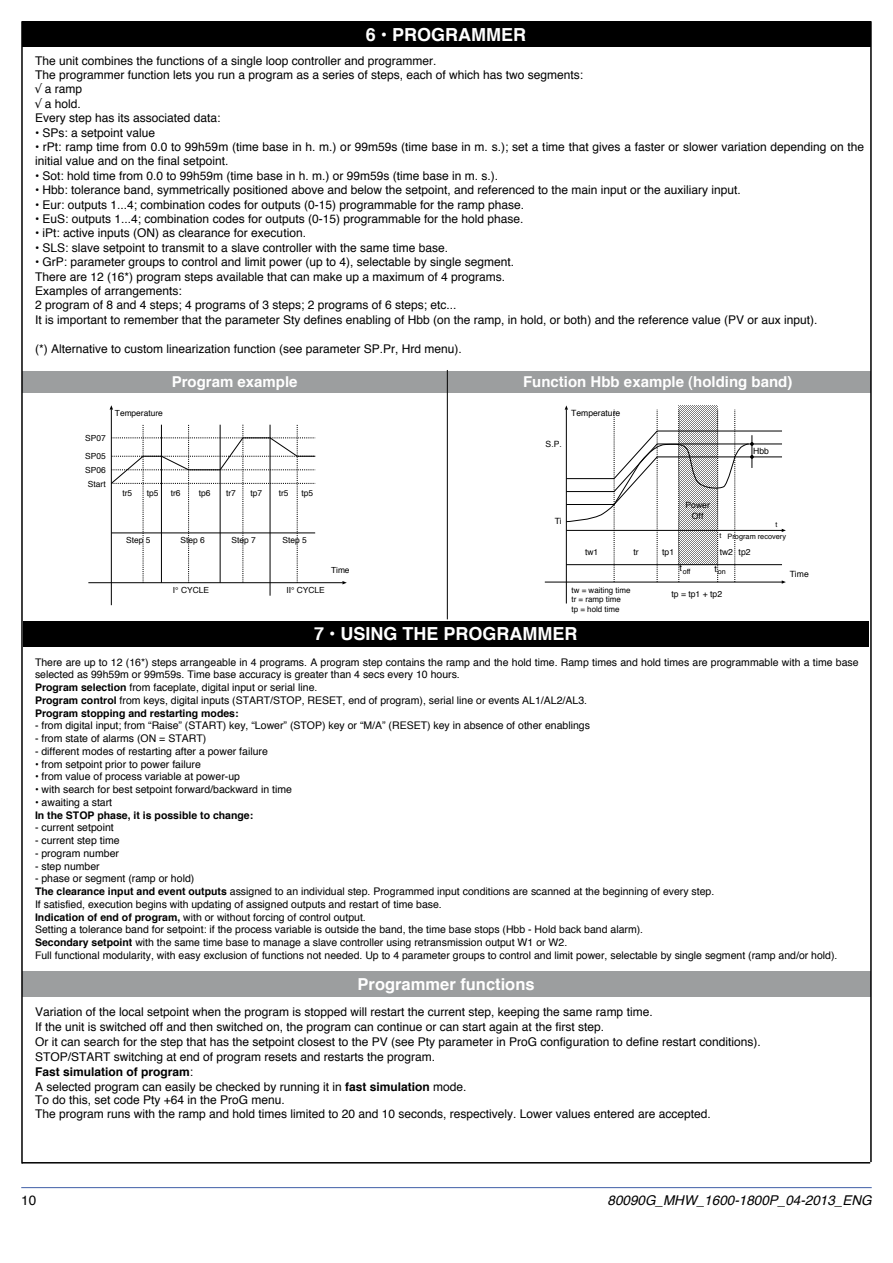
<style>
.page{position:relative;width:893px;height:1263px;background:#fff}
.page>*{position:absolute;margin:0;border:0;box-sizing:border-box;transform-origin:0 0}
.t1{font:700 18px "Helvetica";color:#fff}
.t2{font:700 16.5px "Helvetica";color:#fff}
.t3{font:700 15px "Helvetica";color:#fff}
.t4{font:italic 13.5px "Helvetica";color:#000}
.t5{font:13.5px "Helvetica";color:#000}
.t6{font:12px/14.4px "Helvetica";color:#000}
.t7{font:10.5px/12.8px "Helvetica";color:#000}
.t8{font:700 10.5px "Helvetica";color:#000}
.t9{font:8.55px/10.4px "Helvetica";color:#000;text-align:center}
.t10{font:8.4px "Helvetica";color:#000}
.t11{font:7.95px/9.6px "Helvetica";color:#000}
.t12{font:7.35px "Helvetica";color:#000}
.t13{font:7.2px "Helvetica";color:#000}
.s1{font-weight:700}
</style>
<div class="page">
<div style="left:22px;top:971px;width:848px;height:25px;background:#9c9e9f"></div>
<div style="left:23px;top:621px;width:846px;height:25px;background:#000"></div>
<div style="left:445px;top:371px;width:425px;height:21px;background:#9c9e9f"></div>
<div style="left:22px;top:371px;width:425px;height:21px;background:#9c9e9f"></div>
<div style="left:22px;top:21px;width:848px;height:26px;background:#000"></div>
<hr style="left:447px;top:370px;width:1px;height:249px;background:#000">
<hr style="left:111px;top:409px;width:1px;height:196px;background:#000">
<svg style="left:110px;top:405px;width:3px;height:5px"></svg>
<hr style="left:88px;top:582px;width:255px;height:1px;background:#000">
<svg style="left:342px;top:581px;width:5px;height:3px"></svg>
<hr style="left:270px;top:425px;width:1px;height:171px;background:#000">
<svg style="left:110px;top:425px;width:206px;height:158px"></svg>
<hr style="left:545px;top:582px;width:237px;height:1px;background:#000">
<hr style="left:566px;top:409px;width:1px;height:194px;background:#000">
<svg style="left:565px;top:405px;width:221px;height:179px"></svg>
<hr style="left:21px;top:21px;width:2px;height:1142px;background:#000">
<hr style="left:22px;top:1162px;width:848px;height:1px;background:#000">
<hr style="left:870px;top:21px;width:2px;height:1141px;background:#000">
<hr style="left:21px;top:1187px;width:851px;height:1px;background:#5571b0">
<h1 class="t1" style="left:366px;top:20px;width:162px">6 • PROGRAMMER</h1>
<p class="t6" style="left:35px;top:53px;width:550px">The unit combines the functions of a single loop controller and programmer.<br>The programmer function lets you run a program as a series of steps, each of which has two segments: √ a ramp<br>√ a hold.<br>Every step has its associated data:</p>
<p class="t6" style="left:35px;top:125px;width:122px">• SPs: a setpoint value</p>
<p class="t6" style="left:35px;top:140px;width:831px">• rPt: ramp time from 0.0 to 99h59m (time base in h. m.) or 99m59s (time base in m. s.); set a time that gives a faster or slower variation depending on the initial value and on the final setpoint.</p>
<p class="t6" style="left:35px;top:169px;width:465px">• Sot: hold time from 0.0 to 99h59m (time base in h. m.) or 99m59s (time base in m. s.).</p>
<p class="t6" style="left:35px;top:183px;width:707px">• Hbb: tolerance band, symmetrically positioned above and below the setpoint, and referenced to the main input or the auxiliary input.</p>
<p class="t6" style="left:35px;top:197px;width:491px">• Eur: outputs 1...4; combination codes for outputs (0-15) programmable for the ramp phase.</p>
<p class="t6" style="left:35px;top:212px;width:490px">• EuS: outputs 1...4; combination codes for outputs (0-15) programmable for the hold phase.</p>
<p class="t6" style="left:35px;top:226px;width:272px">• iPt: active inputs (ON) as clearance for execution.</p>
<p class="t6" style="left:35px;top:241px;width:415px">• SLS: slave setpoint to transmit to a slave controller with the same time base.</p>
<p class="t6" style="left:35px;top:255px;width:784px">• GrP: parameter groups to control and limit power (up to 4), selectable by single segment.<br>There are 12 (16*) program steps available that can make up a maximum of 4 programs.<br>Examples of arrangements:<br>2 program of 8 and 4 steps; 4 programs of 3 steps; 2 programs of 6 steps; etc...<br>It is important to remember that the parameter Sty defines enabling of Hbb (on the ramp, in hold, or both) and the reference value (PV or aux input).</p>
<p class="t6" style="left:35px;top:341px;width:428px">(*) Alternative to custom linearization function (see parameter SP.Pr, Hrd menu).</p>
<p class="t10" style="left:85px;top:431px;width:22px">SP07</p>
<p class="t10" style="left:85px;top:450px;width:22px">SP05</p>
<p class="t10" style="left:85px;top:463px;width:22px">SP06</p>
<p class="t10" style="left:88px;top:478px;width:19px">Start</p>
<p class="t10" style="left:115px;top:406px;width:50px">Temperature</p>
<p class="t3" style="left:172px;top:370px;width:127px">Program example</p>
<p class="t3" style="left:523px;top:370px;width:271px">Function Hbb example (holding band)</p>
<p class="t9" style="left:546px;top:439px;width:18px">S.P.</p>
<p class="t9" style="left:571px;top:408px;width:51px">Temperature</p>
<p class="t9" style="left:753px;top:446px;width:17px">Hbb</p>
<p class="t10" style="left:122px;top:486px;width:11px">tr5</p>
<p class="t10" style="left:147px;top:486px;width:13px">tp5</p>
<p class="t10" style="left:171px;top:486px;width:11px">tr6</p>
<p class="t10" style="left:199px;top:486px;width:13px">tp6</p>
<p class="t10" style="left:226px;top:486px;width:11px">tr7</p>
<p class="t10" style="left:251px;top:486px;width:13px">tp7</p>
<p class="t10" style="left:279px;top:486px;width:11px">tr5</p>
<p class="t10" style="left:302px;top:486px;width:13px">tp5</p>
<p class="t10" style="left:126px;top:534px;width:26px">Step 5</p>
<p class="t10" style="left:181px;top:534px;width:26px">Step 6</p>
<p class="t10" style="left:232px;top:534px;width:26px">Step 7</p>
<p class="t10" style="left:282px;top:534px;width:26px">Step 5</p>
<p class="t9" style="left:555px;top:516px;width:9px">Ti</p>
<p class="t9" style="left:685px;top:500px;width:26px">Power<br>Off</p>
<p class="t13" style="left:775px;top:519px;width:3px">t</p>
<p class="t13" style="left:720px;top:529px;width:3px">t</p>
<p class="t12" style="left:728px;top:530px;width:60px">Program recovery</p>
<p class="t9" style="left:585px;top:547px;width:15px">tw1</p>
<p class="t9" style="left:633px;top:547px;width:7px">tr</p>
<p class="t9" style="left:662px;top:547px;width:13px">tp1</p>
<p class="t9" style="left:720px;top:547px;width:32px">tw2 tp2</p>
<p class="t9" style="left:671px;top:589px;width:52px">tp = tp1 + tp2</p>
<p class="t10" style="left:331px;top:564px;width:20px">Time</p>
<p class="t13" style="left:680px;top:566px;width:12px"><sup>t</sup>off</p>
<p class="t13" style="left:715px;top:566px;width:13px"><sup>t</sup>on</p>
<p class="t10" style="left:173px;top:583px;width:37px">I° CYCLE</p>
<p class="t10" style="left:286px;top:583px;width:40px">II° CYCLE</p>
<p class="t11" style="left:572px;top:585px;width:61px">tw = waiting time tr = ramp time<br>tp = hold time</p>
<p class="t9" style="left:790px;top:569px;width:21px">Time</p>
<h1 class="t1" style="left:314px;top:619px;width:265px">7 • USING THE PROGRAMMER</h1>
<p class="t7" style="left:35px;top:656px;width:825px">There are up to 12 (16*) steps arrangeable in 4 programs. A program step contains the ramp and the hold time. Ramp times and hold times are programmable with a time base selected as 99h59m or 99m59s. Time base accuracy is greater than 4 secs every 10 hours.<br><span class="s1">Program selection</span> from faceplate, digital input or serial line.<br><span class="s1">Program control</span> from keys, digital inputs (START/STOP, RESET, end of program), serial line or events AL1/AL2/AL3.<br><span class="s1">Program stopping and restarting modes:</span></p>
<p class="t7" style="left:35px;top:719px;width:556px">- from digital input; from “Raise” (START) key, “Lower” (STOP) key or “M/A” (RESET) key in absence of other enablings</p>
<p class="t7" style="left:35px;top:732px;width:173px">- from state of alarms (ON = START)</p>
<p class="t7" style="left:35px;top:745px;width:234px">- different modes of restarting after a power failure</p>
<p class="t7" style="left:35px;top:758px;width:167px">• from setpoint prior to power failure</p>
<p class="t7" style="left:35px;top:770px;width:207px">• from value of process variable at power-up</p>
<p class="t7" style="left:35px;top:783px;width:258px">• with search for best setpoint forward/backward in time</p>
<p class="t7" style="left:35px;top:796px;width:79px">• awaiting a start</p>
<p class="t8" style="left:35px;top:806px;width:220px">In the STOP phase, it is possible to change:</p>
<p class="t7" style="left:35px;top:821px;width:80px">- current setpoint</p>
<p class="t7" style="left:35px;top:834px;width:86px">- current step time</p>
<p class="t7" style="left:35px;top:847px;width:86px">- program number</p>
<p class="t7" style="left:35px;top:860px;width:66px">- step number</p>
<p class="t7" style="left:35px;top:872px;width:804px">- phase or segment (ramp or hold)<br><span class="s1">The clearance input and event outputs</span> assigned to an individual step. Programmed input conditions are scanned at the beginning of every step.<br>If satisfied, execution begins with updating of assigned outputs and restart of time base.<br><span class="s1">Indication of end of program,</span> with or without forcing of control output.<br>Setting a tolerance band for setpoint: if the process variable is outside the band, the time base stops (Hbb - Hold back band alarm).<br><span class="s1">Secondary setpoint</span> with the same time base to manage a slave controller using retransmission output W1 or W2.<br>Full functional modularity, with easy exclusion of functions not needed. Up to 4 parameter groups to control and limit power, selectable by single segment (ramp and/or hold).</p>
<h2 class="t2" style="left:358px;top:971px;width:178px">Programmer functions</h2>
<p class="t6" style="left:35px;top:1005px;width:727px;line-height:15px">Variation of the local setpoint when the program is stopped will restart the current step, keeping the same ramp time.<br>If the unit is switched off and then switched on, the program can continue or can start again at the first step.<br>Or it can search for the step that has the setpoint closest to the PV (see Pty parameter in ProG configuration to define restart conditions).<br>STOP/START switching at end of program resets and restarts the program.<br><span class="s1">Fast simulation of program</span>:<br>A selected program can easily be checked by running it in <span class="s1">fast simulation</span> mode.</p>
<p class="t6" style="left:35px;top:1094px;width:677px;line-height:13.2px">To do this, set code Pty +64 in the ProG menu.<br>The program runs with the ramp and hold times limited to 20 and 10 seconds, respectively. Lower values entered are accepted.</p>
<p class="t5" style="left:21px;top:1190px;width:17px">10</p>
<p class="t4" style="left:607px;top:1190px;width:266px">80090G_MHW_1600-1800P_04-2013_ENG</p>
</div>
